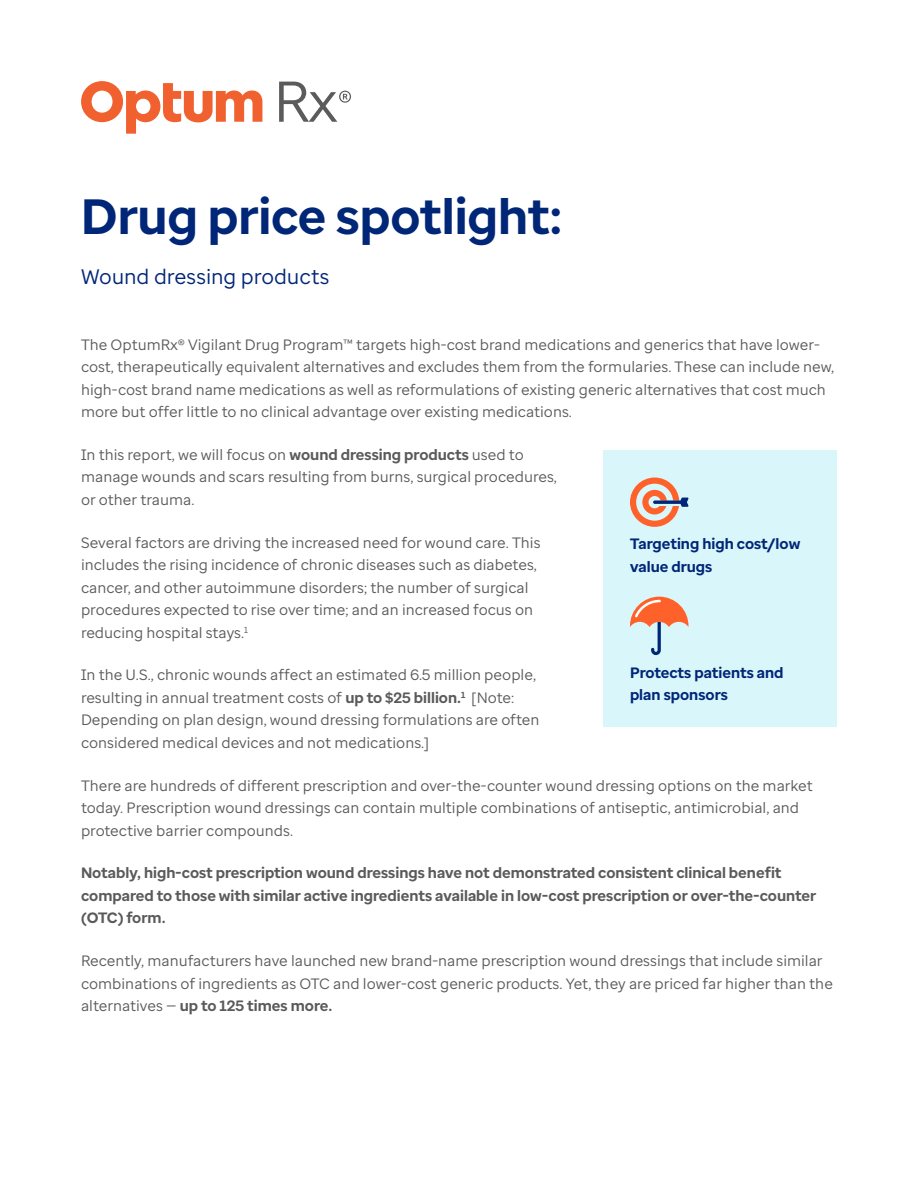
<style>
.page{position:relative;width:918px;height:1188px;background:#fff}
.page>*{position:absolute;margin:0;border:0;box-sizing:border-box;transform-origin:0 0}
.Headline_mid-size_33{font:700 49.5px "Optum Sans";letter-spacing:-.005em;color:#002677}
.Intro{font:21px "Optum Sans";letter-spacing:-.005em;color:#002677}
.Body_10_15{font:15px/22.5px "Optum Sans";color:#5a5a5a}
.Body_10_15-2{font:700 15px/22.5px "Optum Sans";color:#5a5a5a}
.Body_10_15-3{font:700 15px/22.5px "Optum Sans";color:#002677}
.s1{font-weight:700}
</style>
<div class="page">
<svg style="left:279px;top:82px;width:72px;height:40px"></svg>
<svg style="left:81px;top:81px;width:181px;height:53px"></svg>
<div style="left:603px;top:451px;width:234px;height:276px;background:#d9f6fa"></div>
<svg style="left:630px;top:478px;width:58px;height:49px"></svg>
<svg style="left:630px;top:597px;width:58px;height:58px"></svg>
<p class="Headline_mid-size_33" style="left:81px;top:185px;width:483px">Drug price spotlight:</p>
<p class="Intro" style="left:81px;top:263px;width:250px">Wound dressing products</p>
<p class="Body_10_15" style="left:81px;top:333px;width:755px">The OptumRx® Vigilant Drug Program™ targets high-cost brand medications and generics that have lower&shy;cost, therapeutically equivalent alternatives and excludes them from the formularies. These can include new, high-cost brand name medications as well as reformulations of existing generic alternatives that cost much more but offer little to no clinical advantage over existing medications.</p>
<p class="Body_10_15" style="left:81px;top:443px;width:478px">In this report, we will focus on <span class="s1">wound dressing products</span> used to manage wounds and scars resulting from burns, surgical procedures, or other trauma.</p>
<p class="Body_10_15" style="left:81px;top:531px;width:461px">Several factors are driving the increased need for wound care. This includes the rising incidence of chronic diseases such as diabetes, cancer, and other autoimmune disorders; the number of surgical procedures expected to rise over time; and an increased focus on reducing hospital stays.<sup>1</sup></p>
<p class="Body_10_15" style="left:81px;top:664px;width:460px">In the U.S., chronic wounds affect an estimated 6.5 million people, resulting in annual treatment costs of <span class="s1">up to $25 billion.</span><sup>1</sup> [Note:<br>Depending on plan design, wound dressing formulations are often considered medical devices and not medications.]</p>
<p class="Body_10_15" style="left:81px;top:774px;width:733px">There are hundreds of different prescription and over-the-counter wound dressing options on the market today. Prescription wound dressings can contain multiple combinations of antiseptic, antimicrobial, and protective barrier compounds.</p>
<p class="Body_10_15-2" style="left:81px;top:862px;width:737px">Notably, high-cost prescription wound dressings have not demonstrated consistent clinical benefit compared to those with similar active ingredients available in low-cost prescription or over-the-counter (OTC) form.</p>
<p class="Body_10_15" style="left:81px;top:949px;width:753px">Recently, manufacturers have launched new brand-name prescription wound dressings that include similar combinations of ingredients as OTC and lower-cost generic products. Yet, they are priced far higher than the alternatives — <span class="s1">up to 125 times more.</span></p>
<p class="Body_10_15-3" style="left:630px;top:533px;width:172px">Targeting high cost/low value drugs</p>
<p class="Body_10_15-3" style="left:630px;top:661px;width:155px">Protects patients and plan sponsors</p>
</div>
